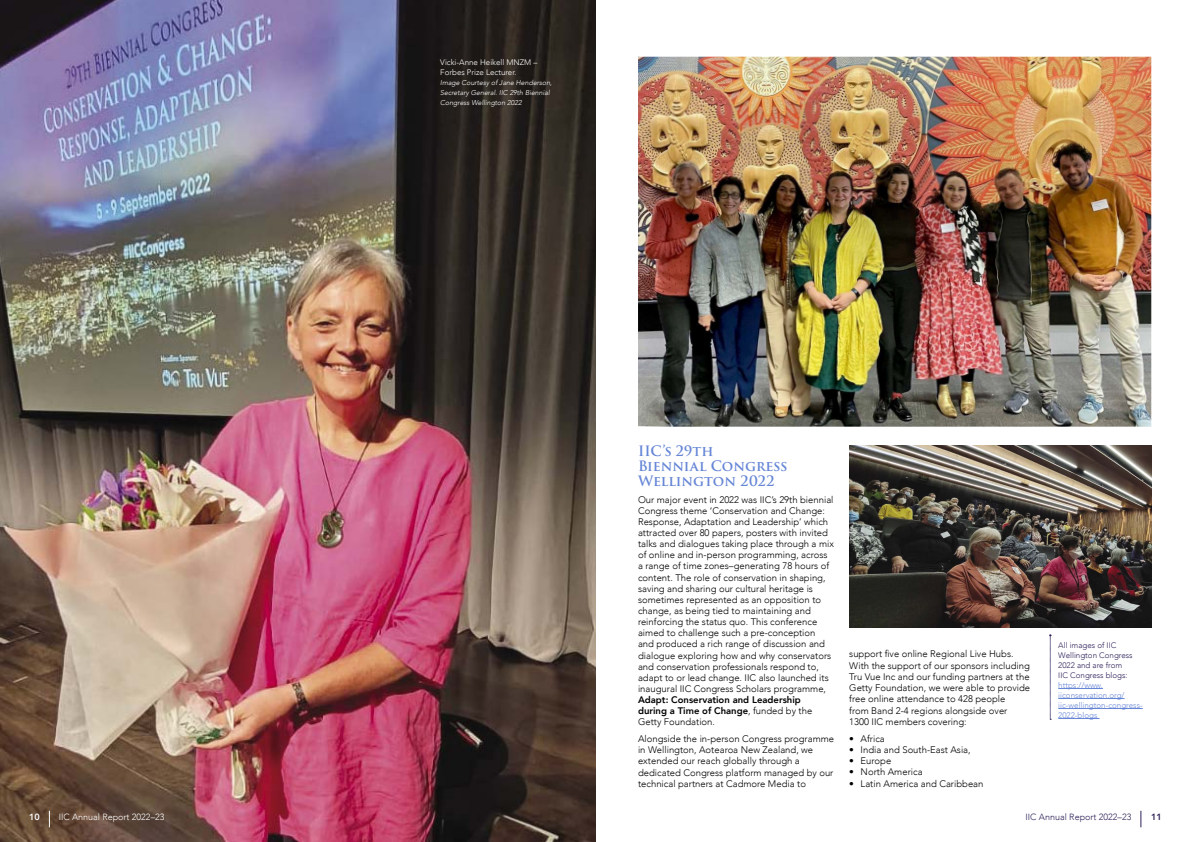
<style>
.page{position:relative;width:1191px;height:842px;background:#fff}
.page>*{position:absolute;margin:0;border:0;box-sizing:border-box;transform-origin:0 0}
.t1{font:600 14px/15.1px "Trajan Pro 3";letter-spacing:-.005em;color:#6686d6}
.t2{font:300 9.5px/11.1px "Avenir";color:#000}
.t3{font:800 9.5px/11.1px "Avenir";color:#000}
.t4{font:300 9px "Avenir";color:#fff}
.t5{font:300 9px "Avenir";color:#2e2059}
.t6{font:800 9px "Avenir";color:#fff}
.t7{font:800 9px "Avenir";color:#2e2059}
.t8{font:300 8px/10px "Avenir";color:#6686d6}
.t9{font:300 8px/10px "Avenir";color:#2e2059}
.t10{font:300 8px/10px "Avenir";color:#fff}
.t11{font:italic 300 7px/10px "Avenir";color:#fff}
.s1{font-weight:300}
</style>
<div class="page">
<img style="left:0;top:0;width:595px;height:842px">
<img style="left:638px;top:57px;width:513px;height:370px">
<hr style="left:1058px;top:688px;width:45px;height:1px;background:#6686d6">
<hr style="left:1058px;top:698px;width:66px;height:1px;background:#6686d6">
<hr style="left:1058px;top:708px;width:84px;height:1px;background:#6686d6">
<hr style="left:1058px;top:718px;width:41px;height:1px;background:#6686d6">
<svg style="left:1049px;top:634px;width:2px;height:86px"></svg>
<img style="left:849px;top:445px;width:302px;height:183px">
<svg style="left:1140px;top:811px;width:1px;height:16px"></svg>
<svg style="left:49px;top:811px;width:1px;height:16px"></svg>
<p class="t10" style="left:440px;top:57px;width:99px">Vicki-Anne Heikell MNZM –<br>Forbes Prize Lecturer.</p>
<p class="t11" style="left:440px;top:77px;width:113px">Image Courtesy of Jane Henderson,<br>Secretary General. IIC 29th Biennial<br>Congress Wellington 2022</p>
<h1 class="t1" style="left:638px;top:443px;width:151px">IIC’s 29th<br>Biennial Congress<br>Wellington 2022</h1>
<p class="t2" style="left:638px;top:494px;width:197px">Our major event in 2022 was IIC’s 29th biennial Congress theme ‘Conservation and Change:<br>Response, Adaptation and Leadership’ which attracted over 80 papers, posters with invited talks and dialogues taking place through a mix of online and in-person programming, across a range of time zones–generating 78 hours of content. The role of conservation in shaping, saving and sharing our cultural heritage is sometimes represented as an opposition to change, as being tied to maintaining and reinforcing the status quo. This conference aimed to challenge such a pre-conception<br>and produced a rich range of discussion and dialogue exploring how and why conservators and conservation professionals respond to, adapt to or lead change. IIC also launched its inaugural IIC Congress Scholars programme,</p>
<p class="t3" style="left:638px;top:694px;width:176px">Adapt: Conservation and Leadership during a Time of Change<span class="s1">, funded by the<br>Getty Foundation.</span></p>
<p class="t2" style="left:638px;top:733px;width:198px">Alongside the in-person Congress programme in Wellington, Aotearoa New Zealand, we extended our reach globally through a dedicated Congress platform managed by our technical partners at Cadmore Media to</p>
<p class="t2" style="left:849px;top:649px;width:182px">support five online Regional Live Hubs.<br>With the support of our sponsors including Tru Vue Inc and our funding partners at the Getty Foundation, we were able to provide free online attendance to 428 people<br>from Band 2-4 regions alongside over<br>1300 IIC members covering:</p>
<p class="t2" style="left:849px;top:733px;width:37px">• Africa</p>
<p class="t2" style="left:849px;top:744px;width:123px">• India and South-East Asia,</p>
<p class="t2" style="left:849px;top:755px;width:43px">• Europe</p>
<p class="t2" style="left:849px;top:767px;width:75px">• North America</p>
<p class="t2" style="left:849px;top:778px;width:136px">• Latin America and Caribbean</p>
<p class="t9" style="left:1058px;top:640px;width:76px">All images of IIC<br>Wellington Congress<br>2022 and are from<br>IIC Congress blogs:</p>
<p class="t8" style="left:1058px;top:680px;width:86px">https://www. iiconservation.org/ iic-wellington-congress-<br>2022-blogs</p>
<p class="t6" style="left:29px;top:810px;width:12px">10</p>
<p class="t4" style="left:59px;top:811px;width:107px">IIC Annual Report 2022–23</p>
<p class="t5" style="left:1025px;top:811px;width:107px">IIC Annual Report 2022–23</p>
<p class="t7" style="left:1151px;top:810px;width:12px">11</p>
</div>
